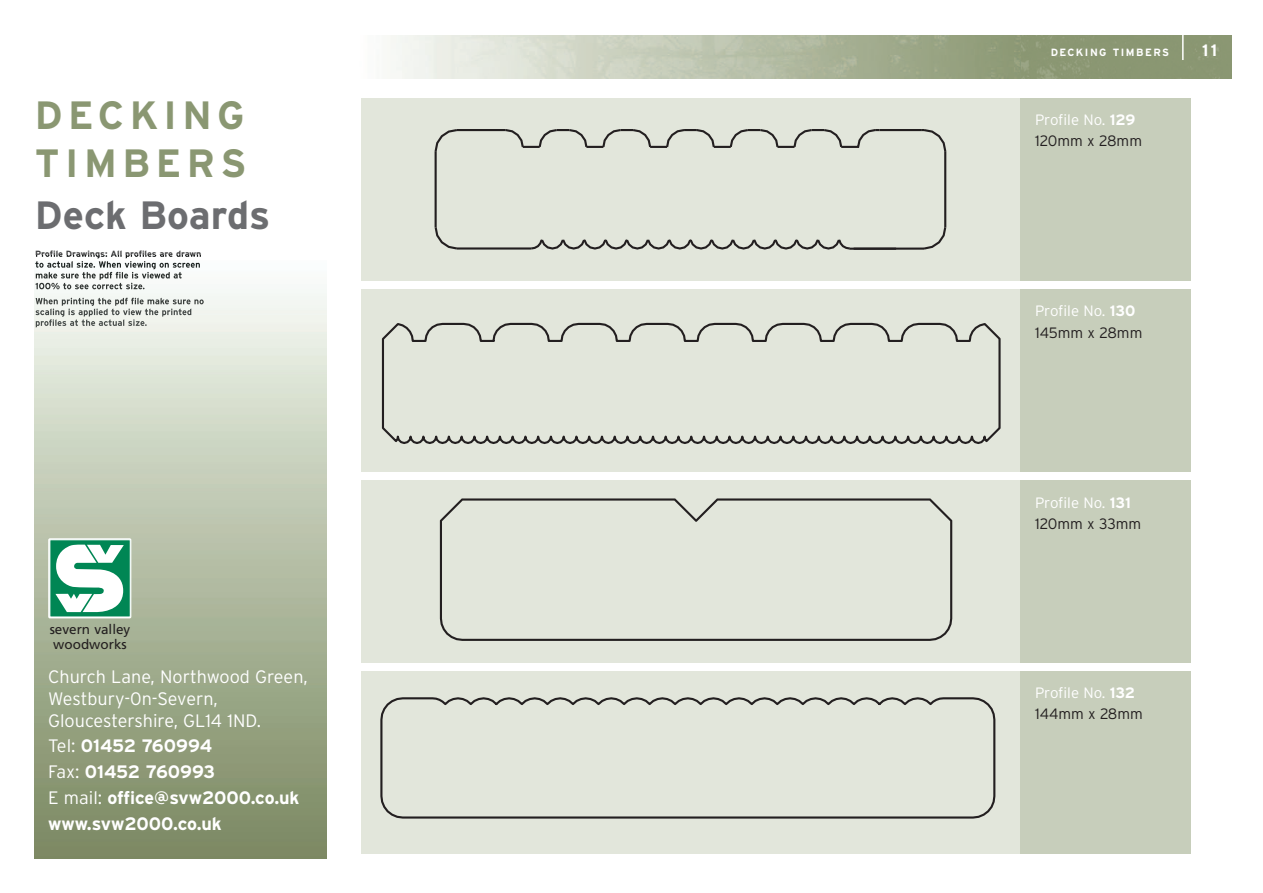
<style>
.page{position:relative;width:1263px;height:893px;background:#fff}
.page>*{position:absolute;margin:0;border:0;box-sizing:border-box;transform-origin:0 0}
.t1{font:700 39.45px/48px "Interstate";letter-spacing:.14em;color:#8a9772}
.t2{font:700 39.45px "Interstate";color:#6c6d70}
.t3{font:700 18px/25.8px "Interstate";color:#fff}
.t4{font:300 18px/21.6px "Interstate";color:#fff}
.t5{font:700 16.5px "Interstate";color:#fff}
.t6{font:300 15px/21.3px "Interstate";color:#fff}
.t7{font:13.5px/15px "Frutiger";color:#231f20}
.t8{font:700 10.5px "Interstate";letter-spacing:.14em;color:#fff}
.t9{font:700 9px "Interstate";color:#3e3e3f}
.s1{font-weight:300}
.s2{font-weight:700}
.s3{color:#231f20}
</style>
<div class="page">
<img style="left:34px;top:255px;width:292px;height:604px">
<img style="left:36px;top:255px;width:71px;height:4px">
<img style="left:35px;top:261px;width:81px;height:7px">
<img style="left:36px;top:272px;width:76px;height:8px">
<img style="left:35px;top:283px;width:83px;height:6px">
<img style="left:36px;top:298px;width:83px;height:8px">
<img style="left:36px;top:308px;width:67px;height:9px">
<img style="left:36px;top:319px;width:72px;height:9px">
<div style="left:1020px;top:35px;width:212px;height:43px;background:#8a9772"></div>
<svg style="left:1182px;top:35px;width:1px;height:25px"></svg>
<div style="left:48px;top:538px;width:83px;height:80px;background:#f2f8f6;border-radius:2px"></div>
<svg style="left:50px;top:540px;width:80px;height:77px"></svg>
<div style="left:795px;top:98px;width:396px;height:183px;background:#c7cebb"></div>
<div style="left:361px;top:98px;width:659px;height:183px;background:#e2e6db"></div>
<hr style="left:944px;top:151px;width:2px;height:76px;background:#231f20">
<hr style="left:435px;top:151px;width:2px;height:76px;background:#231f20">
<hr style="left:457px;top:129px;width:49px;height:2px;background:#231f20">
<svg style="left:503px;top:129px;width:376px;height:19px"></svg>
<hr style="left:457px;top:247px;width:74px;height:3px;background:#231f20">
<svg style="left:435px;top:129px;width:24px;height:25px"></svg>
<svg style="left:435px;top:225px;width:24px;height:25px"></svg>
<svg style="left:921px;top:129px;width:25px;height:25px"></svg>
<svg style="left:529px;top:225px;width:417px;height:25px"></svg>
<hr style="left:879px;top:129px;width:43px;height:2px;background:#231f20">
<hr style="left:854px;top:248px;width:42px;height:2px;background:#231f20">
<div style="left:795px;top:289px;width:396px;height:183px;background:#c7cebb"></div>
<div style="left:361px;top:289px;width:659px;height:183px;background:#e2e6db"></div>
<svg style="left:382px;top:323px;width:618px;height:121px"></svg>
<div style="left:795px;top:480px;width:396px;height:183px;background:#c7cebb"></div>
<div style="left:361px;top:480px;width:659px;height:183px;background:#e2e6db"></div>
<svg style="left:440px;top:498px;width:512px;height:143px"></svg>
<div style="left:795px;top:671px;width:396px;height:183px;background:#c7cebb"></div>
<div style="left:361px;top:671px;width:659px;height:183px;background:#e2e6db"></div>
<svg style="left:380px;top:697px;width:616px;height:122px"></svg>
<h1 class="t1" style="left:35px;top:92px;width:213px">DECKING<br>TIMBERS</h1>
<h1 class="t2" style="left:35px;top:192px;width:237px">Deck Boards</h1>
<p class="t9" style="left:35px;top:248px;width:168px">Profile Drawings: All profiles are drawn</p>
<p class="t7" style="left:50px;top:623px;width:82px">severn valley woodworks</p>
<p class="t4" style="left:48px;top:666px;width:261px">Church Lane, Northwood Green,<br>Westbury-0n-Severn,<br>Gloucestershire, GL14 1ND.</p>
<p class="t3" style="left:48px;top:733px;width:253px"><span class="s1">Tel:</span> 01452 760994<br><span class="s1">Fax:</span> 01452 760993<br><span class="s1">E mail:</span> office@svw2000.co.uk www.svw2000.co.uk</p>
<p class="t8" style="left:1051px;top:46px;width:120px">DECKING TIMBERS</p>
<p class="t5" style="left:1202px;top:41px;width:16px">11</p>
<p class="t6" style="left:1035px;top:109px;width:109px">Profile No. <span class="s2">129<br></span><span class="s3">120mm x 28mm</span></p>
<p class="t6" style="left:1035px;top:300px;width:109px">Profile No. <span class="s2">130<br></span><span class="s3">145mm x 28mm</span></p>
<p class="t6" style="left:1035px;top:492px;width:108px">Profile No. <span class="s2">131<br></span><span class="s3">120mm x 33mm</span></p>
<p class="t6" style="left:1035px;top:682px;width:109px">Profile No. <span class="s2">132<br></span><span class="s3">144mm x 28mm</span></p>
</div>
